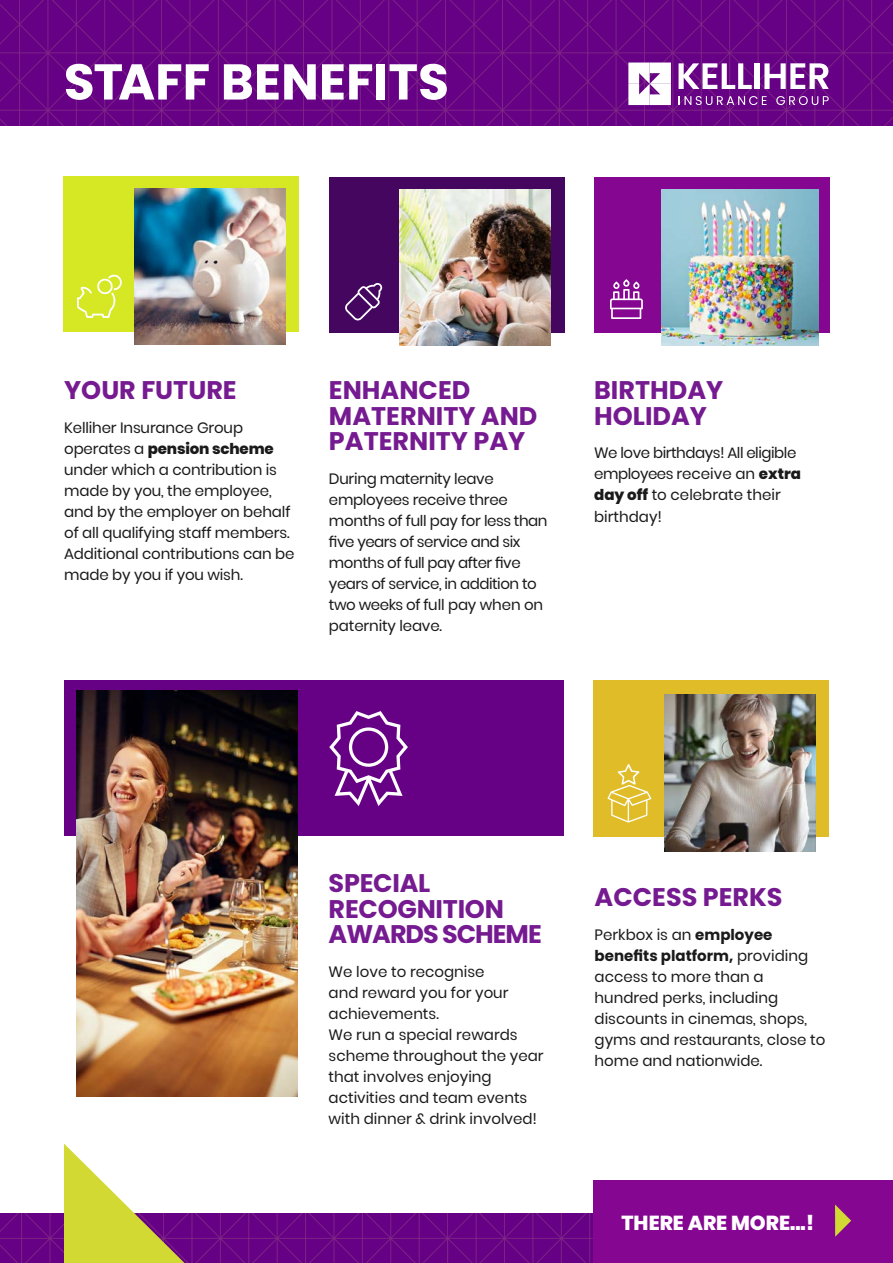
<style>
.page{position:relative;width:893px;height:1263px;background:#fff}
.page>*{position:absolute;margin:0;border:0;box-sizing:border-box;transform-origin:0 0}
.t1{font:700 50.25px "Poppins";color:#fff}
.t2{font:700 25.5px/25.5px "Poppins";color:#751a90}
.t3{font:800 20.25px "Poppins";color:#fff}
.t4{font:15px/21px "Poppins";letter-spacing:-.01em;color:#1a1a1a}
.t5{font:15px/21px "Poppins";letter-spacing:-.03em;color:#1a1a1a}
.s1{font-weight:800}
.s2{font-weight:700}
</style>
<div class="page">
<svg style="left:0;top:0;width:893px;height:125px;background:#6d0c88"></svg>
<div style="left:594px;top:680px;width:235px;height:157px;background:#e0bd28"></div>
<div style="left:63px;top:176px;width:236px;height:156px;background:#d6e724"></div>
<img style="left:664px;top:695px;width:151px;height:156px">
<img style="left:134px;top:189px;width:151px;height:155px">
<div style="left:329px;top:177px;width:235px;height:156px;background:#44065e"></div>
<img style="left:400px;top:190px;width:151px;height:155px">
<div style="left:595px;top:177px;width:235px;height:156px;background:#850691"></div>
<img style="left:661px;top:190px;width:157px;height:155px">
<div style="left:64px;top:680px;width:500px;height:156px;background:#660084"></div>
<img style="left:77px;top:691px;width:220px;height:406px">
<svg style="left:0;top:1143px;width:893px;height:120px"></svg>
<svg style="left:77px;top:274px;width:45px;height:44px"></svg>
<svg style="left:345px;top:283px;width:37px;height:37px"></svg>
<svg style="left:610px;top:279px;width:33px;height:40px"></svg>
<svg style="left:329px;top:711px;width:79px;height:95px"></svg>
<svg style="left:607px;top:764px;width:44px;height:58px"></svg>
<h1 class="t1" style="left:64px;top:53px;width:387px">STAFF BENEFITS</h1>
<h2 class="t2" style="left:64px;top:378px;width:174px">YOUR FUTURE</h2>
<p class="t4" style="left:64px;top:417px;width:232px">Kelliher Insurance Group operates a <span class="s1">pension scheme </span>under which a contribution is made by you, the employee, and by the employer on behalf of all qualifying staff members.<br>Additional contributions can be made by you if you wish.</p>
<h2 class="t2" style="left:329px;top:378px;width:210px">ENHANCED<br>MATERNITY AND<br>PATERNITY PAY</h2>
<p class="t4" style="left:329px;top:468px;width:220px">During maternity leave employees receive three months of full pay for less than five years of service and six months of full pay after five years of service, in addition to two weeks of full pay when on paternity leave.</p>
<h2 class="t2" style="left:594px;top:378px;width:131px">BIRTHDAY<br>HOLIDAY</h2>
<p class="t5" style="left:594px;top:443px;width:208px">We love birthdays! All eligible employees receive an <span class="s1">extra day off</span> to celebrate their birthday!</p>
<h2 class="t2" style="left:329px;top:871px;width:215px">SPECIAL<br>RECOGNITION<br>AWARDS SCHEME</h2>
<p class="t4" style="left:329px;top:961px;width:216px">We love to recognise<br>and reward you for your achievements.<br>We run a special rewards scheme throughout the year that involves enjoying activities and team events with dinner &amp; drink involved!</p>
<h2 class="t2" style="left:595px;top:884px;width:190px">ACCESS PERKS</h2>
<p class="t4" style="left:595px;top:924px;width:232px">Perkbox is an <span class="s2">employee benefits platform,</span> providing access to more than a hundred perks, including discounts in cinemas, shops, gyms and restaurants, close to home and nationwide.</p>
<h3 class="t3" style="left:621px;top:1211px;width:194px">THERE ARE MORE...!</h3>
</div>
